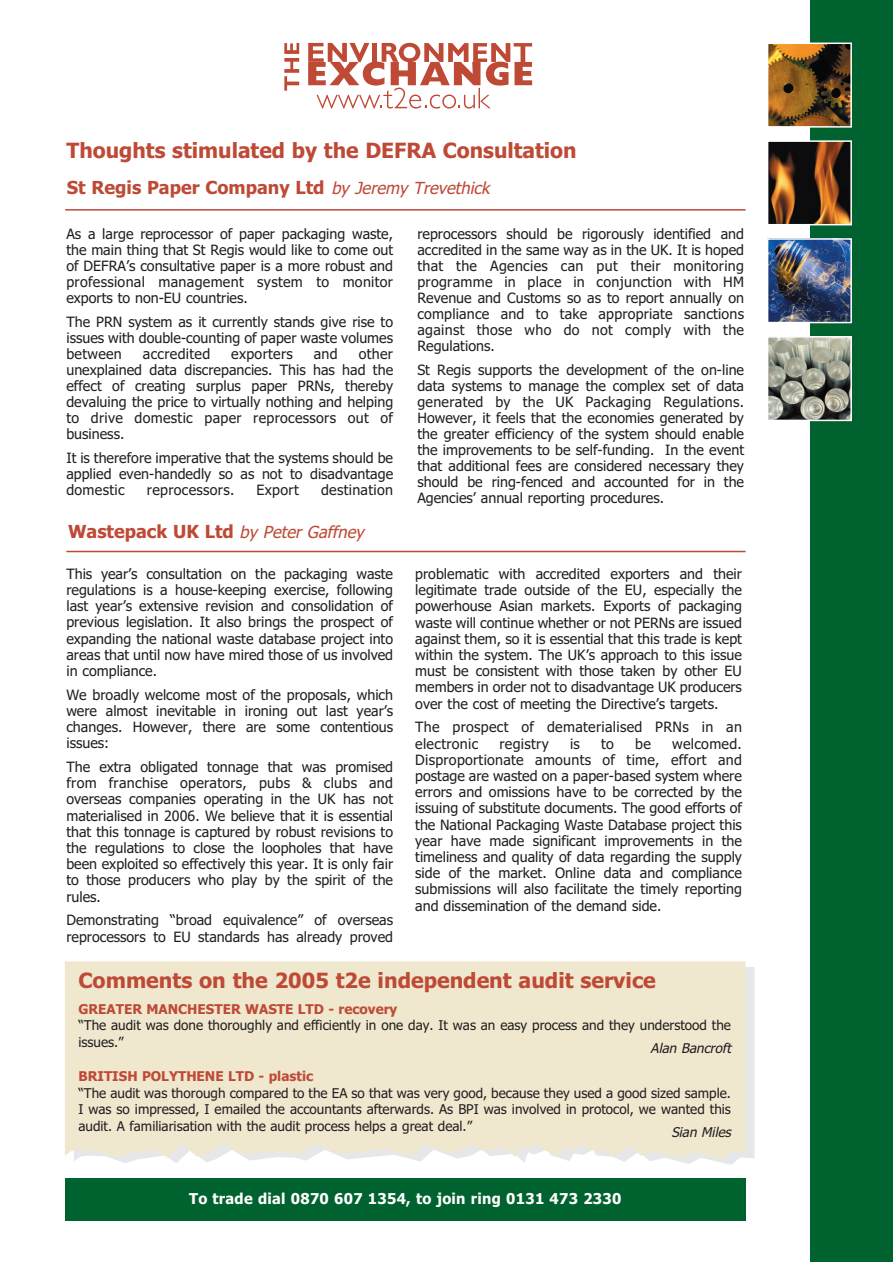
<style>
.page{position:relative;width:893px;height:1262px;background:#fff}
.page>*{position:absolute;margin:0;border:0;box-sizing:border-box;transform-origin:0 0}
.t1{font:700 21px "Tahoma";color:#be4a36}
.t2{font:700 18px "Tahoma";color:#be4a36}
.t3{font:700 15px "Tahoma";letter-spacing:.02em;color:#fff}
.t4{font:14.25px/16.2px "Tahoma";color:#231f20;text-align:justify}
.t5{font:14.25px/16.2px "Tahoma";letter-spacing:.02em;color:#231f20}
.t6{font:13.5px/16.5px "Tahoma";color:#231f20}
.t7{font:700 13.5px "Tahoma";color:#be4a36}
.t8{font:italic 13.5px "Tahoma";color:#231f20}
.s1{font-weight:400;font-style:italic;font-size:16.65px}
</style>
<div class="page">
<svg style="left:74px;top:967px;width:680px;height:197px"></svg>
<div style="left:65px;top:961px;width:680px;height:198px;background:#efe8cf"></div>
<div style="left:809px;top:0;width:83px;height:1262px;background:#00622f"></div>
<img style="left:769px;top:46px;width:79px;height:79px">
<div style="left:766px;top:43px;width:85px;height:85px;border:2px solid #fff"></div>
<img style="left:769px;top:143px;width:79px;height:79px">
<div style="left:766px;top:140px;width:85px;height:85px;border:2px solid #fff"></div>
<img style="left:769px;top:339px;width:79px;height:79px">
<div style="left:766px;top:336px;width:85px;height:85px;border:2px solid #fff"></div>
<img style="left:769px;top:241px;width:79px;height:79px">
<div style="left:766px;top:238px;width:85px;height:85px;border:2px solid #fff"></div>
<svg style="left:284px;top:43px;width:15px;height:48px"></svg>
<svg style="left:308px;top:43px;width:224px;height:66px"></svg>
<div style="left:65px;top:1178px;width:680px;height:42px;background:#00622f"></div>
<hr style="left:65px;top:209px;width:680px;height:2px;background:#be4a36">
<hr style="left:66px;top:551px;width:679px;height:1px;background:#be4a36">
<h1 class="t1" style="left:67px;top:142px;width:511px">Thoughts stimulated by the DEFRA Consultation</h1>
<p class="t2" style="left:67px;top:181px;width:424px">St Regis Paper Company Ltd <span class="s1">by Jeremy Trevethick</span></p>
<p class="t4" style="left:66px;top:227px;width:328px">As a large reprocessor of paper packaging waste, the main thing that St Regis would like to come out of DEFRA’s consultative paper is a more robust and professional management system to monitor exports to non-EU countries.</p>
<p class="t4" style="left:66px;top:315px;width:328px">The PRN system as it currently stands give rise to issues with double-counting of paper waste volumes between</p>
<p class="t4" style="left:66px;top:347px;width:328px;text-indent:292px">other unexplained data discrepancies. This has had the effect of creating surplus paper PRNs, thereby devaluing the price to virtually nothing and helping to drive domestic paper reprocessors out of business.</p>
<p class="t4" style="left:66px;top:451px;width:328px">It is therefore imperative that the systems should be applied even-handedly so as not to disadvantage domestic</p>
<p class="t5" style="left:143px;top:347px;width:69px">accredited</p>
<p class="t5" style="left:231px;top:347px;width:63px">exporters</p>
<p class="t4" style="left:314px;top:347px;width:25px">and</p>
<p class="t5" style="left:147px;top:483px;width:89px">reprocessors.</p>
<p class="t4" style="left:256px;top:483px;width:44px">Export</p>
<p class="t5" style="left:321px;top:483px;width:74px">destination</p>
<p class="t2" style="left:68px;top:524px;width:297px">Wastepack UK Ltd <span class="s1">by Peter Gaffney</span></p>
<p class="t4" style="left:66px;top:566px;width:328px">This year’s consultation on the packaging waste regulations is a house-keeping exercise, following last year’s extensive revision and consolidation of previous legislation. It also brings the prospect of expanding the national waste database project into areas that until now have mired those of us involved in compliance.</p>
<p class="t4" style="left:66px;top:687px;width:328px">We broadly welcome most of the proposals, which were almost inevitable in ironing out last year’s changes. However, there are some contentious issues:</p>
<p class="t4" style="left:66px;top:760px;width:328px">The extra obligated tonnage that was promised from franchise operators, pubs &amp; clubs and overseas companies operating in the UK has not materialised in 2006. We believe that it is essential that this tonnage is captured by robust revisions to the regulations to close the loopholes that have been exploited so effectively this year. It is only fair to those producers who play by the spirit of the rules.</p>
<p class="t4" style="left:66px;top:913px;width:328px">Demonstrating “broad equivalence” of overseas reprocessors to EU standards has already proved</p>
<p class="t4" style="left:417px;top:227px;width:328px">reprocessors should be rigorously identified and accredited in the same way as in the UK. It is hoped that the Agencies can put their monitoring programme in place in conjunction with HM Revenue and Customs so as to report annually on compliance and to take appropriate sanctions against those who do not comply with the Regulations.</p>
<p class="t4" style="left:417px;top:363px;width:328px">St Regis supports the development of the on-line data systems to manage the complex set of data generated by the UK Packaging Regulations.<br>However, it feels that the economies generated by the greater efficiency of the system should enable the improvements to be self-funding. In the event that additional fees are considered necessary they should be ring-fenced and accounted for in the Agencies’ annual reporting procedures.</p>
<p class="t4" style="left:415px;top:567px;width:328px">problematic with accredited exporters and their legitimate trade outside of the EU, especially the powerhouse Asian markets. Exports of packaging waste will continue whether or not PERNs are issued against them, so it is essential that this trade is kept within the system. The UK’s approach to this issue must be consistent with those taken by other EU members in order not to disadvantage UK producers over the cost of meeting the Directive’s targets.</p>
<p class="t5" style="left:415px;top:720px;width:328px">The prospect of dematerialised PRNs in an electronic</p>
<p class="t4" style="left:415px;top:736px;width:328px;text-indent:257px">welcomed.<br>Disproportionate amounts of time, effort and postage are wasted on a paper-based system where errors and omissions have to be corrected by the issuing of substitute documents. The good efforts of the National Packaging Waste Database project this year have made significant improvements in the timeliness and quality of data regarding the supply side of the market. Online data and compliance submissions will also facilitate the timely reporting and dissemination of the demand side.</p>
<p class="t5" style="left:499px;top:736px;width:51px">registry</p>
<p class="t4" style="left:570px;top:736px;width:11px">is</p>
<p class="t4" style="left:601px;top:736px;width:14px">to</p>
<p class="t4" style="left:635px;top:736px;width:17px">be</p>
<h1 class="t1" style="left:78px;top:972px;width:579px">Comments on the 2005 t2e independent audit service</h1>
<p class="t7" style="left:78px;top:1003px;width:320px">GREATER MANCHESTER WASTE LTD - recovery</p>
<p class="t6" style="left:78px;top:1018px;width:654px">“The audit was done thoroughly and efficiently in one day. It was an easy process and they understood the issues.”</p>
<p class="t8" style="left:650px;top:1042px;width:85px">Alan Bancroft</p>
<p class="t7" style="left:78px;top:1071px;width:236px">BRITISH POLYTHENE LTD - plastic</p>
<p class="t6" style="left:78px;top:1085px;width:654px;text-align:justify">“The audit was thorough compared to the EA so that was very good, because they used a good sized sample.<br>I was so impressed, I emailed the accountants afterwards. As BPI was involved in protocol, we wanted this audit. A familiarisation with the audit process helps a great deal.”</p>
<p class="t8" style="left:671px;top:1126px;width:64px">Sian Miles</p>
<p class="t3" style="left:189px;top:1192px;width:434px">To trade dial 0870 607 1354, to join ring 0131 473 2330</p>
</div>
